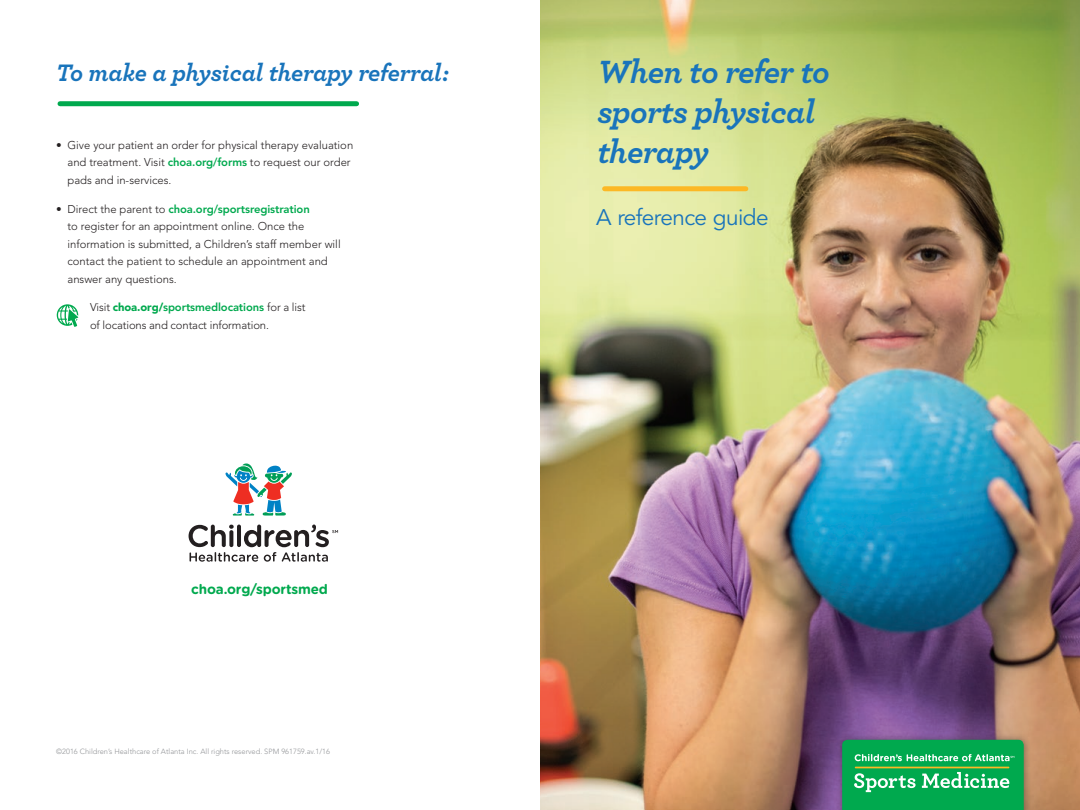
<style>
.page{position:relative;width:1080px;height:810px;background:#fff}
.page>*{position:absolute;margin:0;border:0;box-sizing:border-box;transform-origin:0 0}
.t1{font:italic 700 33.75px/40px "Archer";letter-spacing:-.02em;color:#1974bb}
.t2{font:italic 700 25px "Archer";letter-spacing:-.01em;color:#1974bb}
.t3{font:22.5px "Avenir";letter-spacing:-.025em;color:#1974bb}
.t4{font:700 13.75px "Gotham Rounded";letter-spacing:-.01em;color:#00a94e}
.t5{font:300 11.25px/17.5px "Avenir";color:#231f20}
.t6{font:300 7.5px "Avenir";color:#939598}
.s1{font-weight:900}
.s2{font-weight:800;color:#00a94e}
.s3{font-weight:900;color:#00a94e}
</style>
<div class="page">
<img style="left:540px;top:0;width:540px;height:810px">
<div style="left:605px;top:186px;width:141px;height:5px;background:#fcb825"></div>
<svg style="left:57px;top:304px;width:21px;height:23px"></svg>
<div style="left:60px;top:101px;width:297px;height:5px;background:#00a94e"></div>
<svg style="left:225px;top:463px;width:67px;height:53px"></svg>
<svg style="left:189px;top:525px;width:149px;height:37px"></svg>
<div style="left:835px;top:733px;width:196px;height:77px;background:#231f20;opacity:.45"></div>
<svg style="left:842px;top:740px;width:182px;height:70px"></svg>
<h2 class="t2" style="left:56px;top:53px;width:394px">To make a physical therapy referral:</h2>
<p class="t5" style="left:68px;top:136px;width:287px;text-indent:-11px"><span class="s1">•</span> Give your patient an order for physical therapy evaluation and treatment. Visit <span class="s2">choa.org/forms</span> to request our order pads and in-services.</p>
<p class="t5" style="left:68px;top:200px;width:275px;text-indent:-11px"><span class="s1">•</span> Direct the parent to <span class="s2">choa.org/sportsregistration<br></span>to register for an appointment online. Once the information is submitted, a Children’s staff member will contact the patient to schedule an appointment and answer any questions.</p>
<p class="t5" style="left:90px;top:299px;width:217px">Visit <span class="s3">choa.org/</span><span class="s2">sportsmedlocations</span> for a list of locations and contact information.</p>
<p class="t4" style="left:191px;top:579px;width:138px">choa.org/sportsmed</p>
<p class="t6" style="left:56px;top:747px;width:275px">©2016 Children’s Healthcare of Atlanta Inc. All rights reserved. SPM 961759.av.1/16</p>
<h1 class="t1" style="left:598px;top:49px;width:234px">When to refer to sports physical therapy</h1>
<h3 class="t3" style="left:596px;top:205px;width:174px">A reference guide</h3>
</div>
